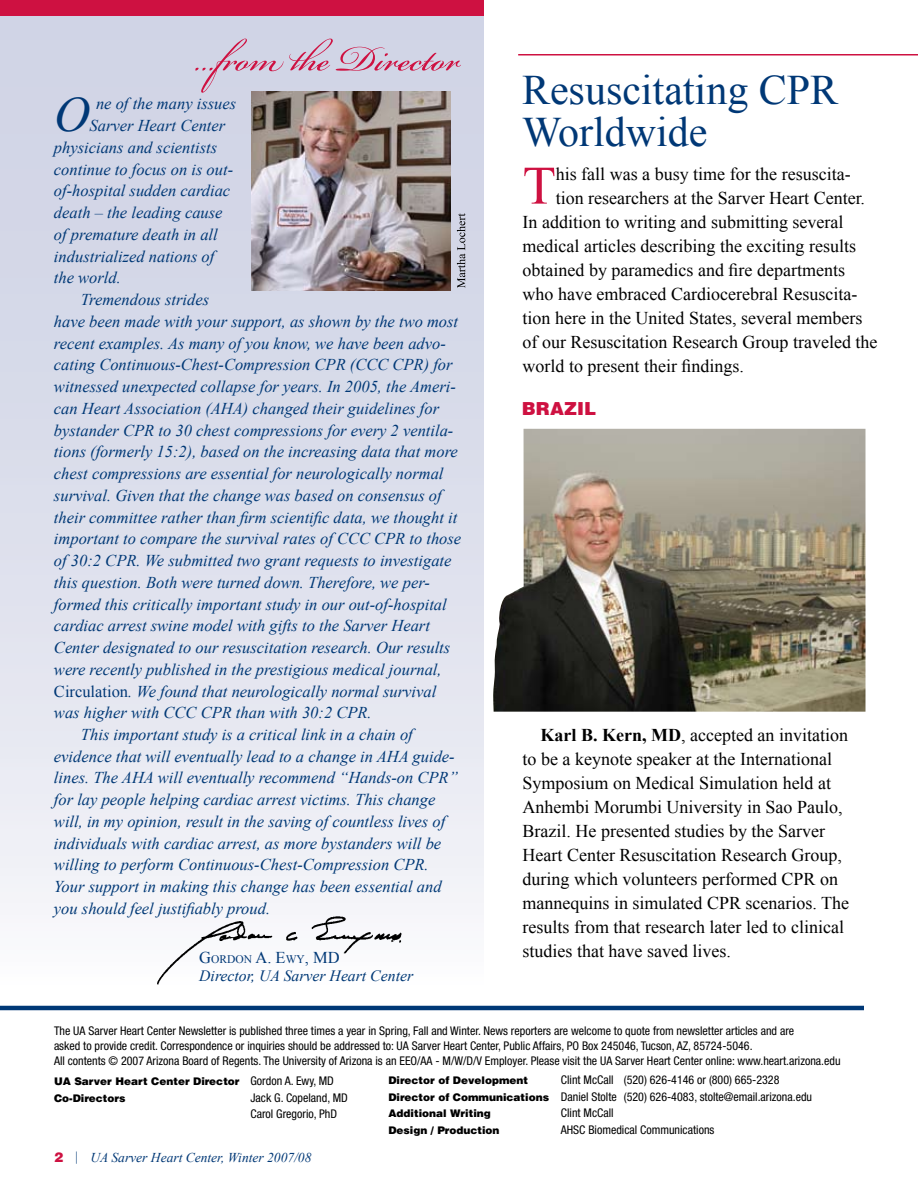
<style>
.page{position:relative;width:918px;height:1188px;background:#fff}
.page>*{position:absolute;margin:0;border:0;box-sizing:border-box;transform-origin:0 0}
.t1{font:54.3px "Times New Roman";color:#ce1141}
.t2{font:italic 49.35px "Times New Roman";color:#003876}
.t3{font:42px/42px "Times New Roman";color:#003876}
.t4{font:18px/24px "Times New Roman";color:#000}
.t5{font:900 18px "Helvetica";color:#ce1141}
.t6{font:italic 16.5px "Times New Roman";color:#003876}
.t7{font:16.5px "Times New Roman";color:#003876}
.t8{font:italic 15.75px "Times New Roman";color:#003876}
.t9{font:italic 13.5px "Times New Roman";color:#003876}
.t10{font:condensed 12px/15px "Helvetica Neue LT Std";color:#000}
.t11{font:900 10.5px/16.5px "Helvetica";color:#000}
.s1{font-style:normal}
.s2{font-size:11.55px}
.s3{font-weight:700}
.s4{font-family:"Helvetica Neue LT Std";font-weight:400;font-stretch:condensed;font-size:12px}
.s5{font-family:"Helvetica";font-weight:900;font-stretch:normal;font-size:10.5px}
.s6{font-family:"Helvetica";font-weight:900;font-style:normal;color:#ce1141}
</style>
<div class="page">
<div style="left:0;top:1px;width:483px;height:987px;background:linear-gradient(to bottom,#c9cde1,#f5f5f9)"></div>
<img style="left:148px;top:912px;width:266px;height:76px">
<hr style="left:0;top:1006px;width:864px;height:4px;background:#003876">
<div style="left:0;top:0;width:483px;height:16px;background:#ce1141"></div>
<hr style="left:518px;top:54px;width:400px;height:2px;background:#ce1141">
<img style="left:252px;top:93px;width:198px;height:197px">
<svg style="left:195px;top:39px;width:266px;height:54px;background:#cec1d4"></svg>
<svg style="left:457px;top:213px;width:8px;height:75px"></svg>
<img style="left:493px;top:429px;width:373px;height:283px">
<h2 class="t2" style="left:54px;top:81px;width:37px">O</h2>
<p class="t6" style="left:96px;top:92px;width:142px">ne of the many issues</p>
<p class="t6" style="left:90px;top:114px;width:137px">Sarver Heart Center</p>
<p class="t6" style="left:54px;top:136px;width:165px">physicians and scientists</p>
<p class="t6" style="left:54px;top:158px;width:181px">continue to focus on is out-</p>
<p class="t6" style="left:54px;top:179px;width:178px">of-hospital sudden cardiac</p>
<p class="t6" style="left:54px;top:201px;width:170px">death – the leading cause</p>
<p class="t6" style="left:54px;top:223px;width:165px">of premature death in all</p>
<p class="t6" style="left:54px;top:245px;width:162px">industrialized nations of</p>
<p class="t6" style="left:54px;top:266px;width:68px">the world.</p>
<p class="t6" style="left:81px;top:288px;width:130px">Tremendous strides</p>
<p class="t6" style="left:54px;top:310px;width:406px">have been made with your support, as shown by the two most</p>
<p class="t6" style="left:54px;top:332px;width:393px">recent examples. As many of you know, we have been advo-</p>
<p class="t6" style="left:54px;top:353px;width:400px">cating Continuous-Chest-Compression CPR (CCC CPR) for</p>
<p class="t6" style="left:54px;top:375px;width:404px">witnessed unexpected collapse for years. In 2005, the Ameri-</p>
<p class="t6" style="left:54px;top:397px;width:387px">can Heart Association (AHA) changed their guidelines for</p>
<p class="t6" style="left:54px;top:419px;width:401px">bystander CPR to 30 chest compressions for every 2 ventila-</p>
<p class="t6" style="left:54px;top:440px;width:405px">tions (formerly 15:2), based on the increasing data that more</p>
<p class="t6" style="left:54px;top:462px;width:391px">chest compressions are essential for neurologically normal</p>
<p class="t6" style="left:54px;top:484px;width:389px">survival. Given that the change was based on consensus of</p>
<p class="t6" style="left:54px;top:506px;width:405px">their committee rather than firm scientific data, we thought it</p>
<p class="t6" style="left:54px;top:527px;width:409px">important to compare the survival rates of CCC CPR to those</p>
<p class="t6" style="left:54px;top:549px;width:399px">of 30:2 CPR. We submitted two grant requests to investigate</p>
<p class="t6" style="left:54px;top:571px;width:377px">this question. Both were turned down. Therefore, we per-</p>
<p class="t6" style="left:54px;top:593px;width:394px">formed this critically important study in our out-of-hospital</p>
<p class="t6" style="left:54px;top:614px;width:377px">cardiac arrest swine model with gifts to the Sarver Heart</p>
<p class="t6" style="left:54px;top:636px;width:398px">Center designated to our resuscitation research. Our results</p>
<p class="t6" style="left:54px;top:658px;width:389px">were recently published in the prestigious medical journal,</p>
<p class="t6" style="left:54px;top:680px;width:384px"><span class="s1">Circulation</span>. We found that neurologically normal survival</p>
<p class="t6" style="left:54px;top:701px;width:319px">was higher with CCC CPR than with 30:2 CPR.</p>
<p class="t6" style="left:81px;top:723px;width:333px">This important study is a critical link in a chain of</p>
<p class="t6" style="left:54px;top:745px;width:402px">evidence that will eventually lead to a change in AHA guide-</p>
<p class="t6" style="left:54px;top:767px;width:405px">lines. The AHA will eventually recommend “Hands-on CPR”</p>
<p class="t6" style="left:54px;top:788px;width:383px">for lay people helping cardiac arrest victims. This change</p>
<p class="t6" style="left:54px;top:810px;width:393px">will, in my opinion, result in the saving of countless lives of</p>
<p class="t6" style="left:54px;top:832px;width:389px">individuals with cardiac arrest, as more bystanders will be</p>
<p class="t6" style="left:54px;top:854px;width:376px">willing to perform Continuous-Chest-Compression CPR.</p>
<p class="t6" style="left:54px;top:875px;width:389px">Your support in making this change has been essential and</p>
<p class="t6" style="left:54px;top:897px;width:218px">you should feel justifiably proud.</p>
<p class="t7" style="left:199px;top:946px;width:141px">G<span class="s2">ORDON</span> A. E<span class="s2">WY</span>, MD</p>
<p class="t8" style="left:199px;top:965px;width:215px">Director, UA Sarver Heart Center</p>
<h3 class="t3" style="left:522px;top:69px;width:318px">Resuscitating CPR<br>Worldwide</h3>
<h1 class="t1" style="left:523px;top:149px;width:35px">T</h1>
<p class="t4" style="left:556px;top:161px;width:296px">his fall was a busy time for the resuscita-</p>
<p class="t4" style="left:556px;top:185px;width:311px">tion researchers at the Sarver Heart Center.</p>
<p class="t4" style="left:523px;top:209px;width:322px">In addition to writing and submitting several</p>
<p class="t4" style="left:523px;top:233px;width:335px">medical articles describing the exciting results</p>
<p class="t4" style="left:523px;top:257px;width:324px">obtained by paramedics and fire departments</p>
<p class="t4" style="left:523px;top:281px;width:336px">who have embraced Cardiocerebral Resuscita-</p>
<p class="t4" style="left:523px;top:305px;width:341px">tion here in the United States, several members</p>
<p class="t4" style="left:523px;top:329px;width:356px">of our Resuscitation Research Group traveled the</p>
<p class="t4" style="left:523px;top:353px;width:223px">world to present their findings.</p>
<p class="t5" style="left:522px;top:397px;width:76px">BRAZIL</p>
<p class="t4" style="left:523px;top:723px;width:328px;text-indent:18px"><span class="s3">Karl B. Kern, MD</span>, accepted an invitation to be a keynote speaker at the International Symposium on Medical Simulation held at Anhembi Morumbi University in Sao Paulo, Brazil. He presented studies by the Sarver Heart Center Resuscitation Research Group, during which volunteers performed CPR on mannequins in simulated CPR scenarios. The results from that research later led to clinical studies that have saved lives.</p>
<p class="t10" style="left:54px;top:1023px;width:788px">The UA Sarver Heart Center Newsletter is published three times a year in Spring, Fall and Winter. News reporters are welcome to quote from newsletter articles and are<br>asked to provide credit. Correspondence or inquiries should be addressed to: UA Sarver Heart Center, Public Affairs, PO Box 245046, Tucson, AZ, 85724-5046.<br>All contents © 2007 Arizona Board of Regents. The University of Arizona is an EEO/AA - M/W/D/V Employer. Please visit the UA Sarver Heart Center online: www.heart.arizona.edu</p>
<p class="t11" style="left:54px;top:1073px;width:282px">UA Sarver Heart Center Director <span class="s4">Gordon A. Ewy, MD<br></span>Co-Directors</p>
<p class="t10" style="left:388px;top:1072px;width:425px;line-height:16.5px;text-indent:172px">Clint McCall (520) 626-4146 or (800) 665-2328<br><span class="s5">Director of Communications</span> Daniel Stolte (520) 626-4083, stolte@email.arizona.edu</p>
<p class="t11" style="left:388px;top:1105px;width:104px">Additional Writing</p>
<p class="t10" style="left:561px;top:1105px;width:54px">Clint McCall</p>
<p class="t11" style="left:388px;top:1121px;width:113px">Design / Production</p>
<p class="t10" style="left:561px;top:1122px;width:155px">AHSC Biomedical Communications</p>
<p class="t11" style="left:388px;top:1072px;width:141px">Director of Development</p>
<p class="t10" style="left:251px;top:1089px;width:99px;line-height:16.5px">Jack G. Copeland, MD<br>Carol Gregorio, PhD</p>
<p class="t9" style="left:54px;top:1149px;width:259px"><span class="s6">2</span> | UA Sarver Heart Center, Winter 2007/08</p>
</div>
